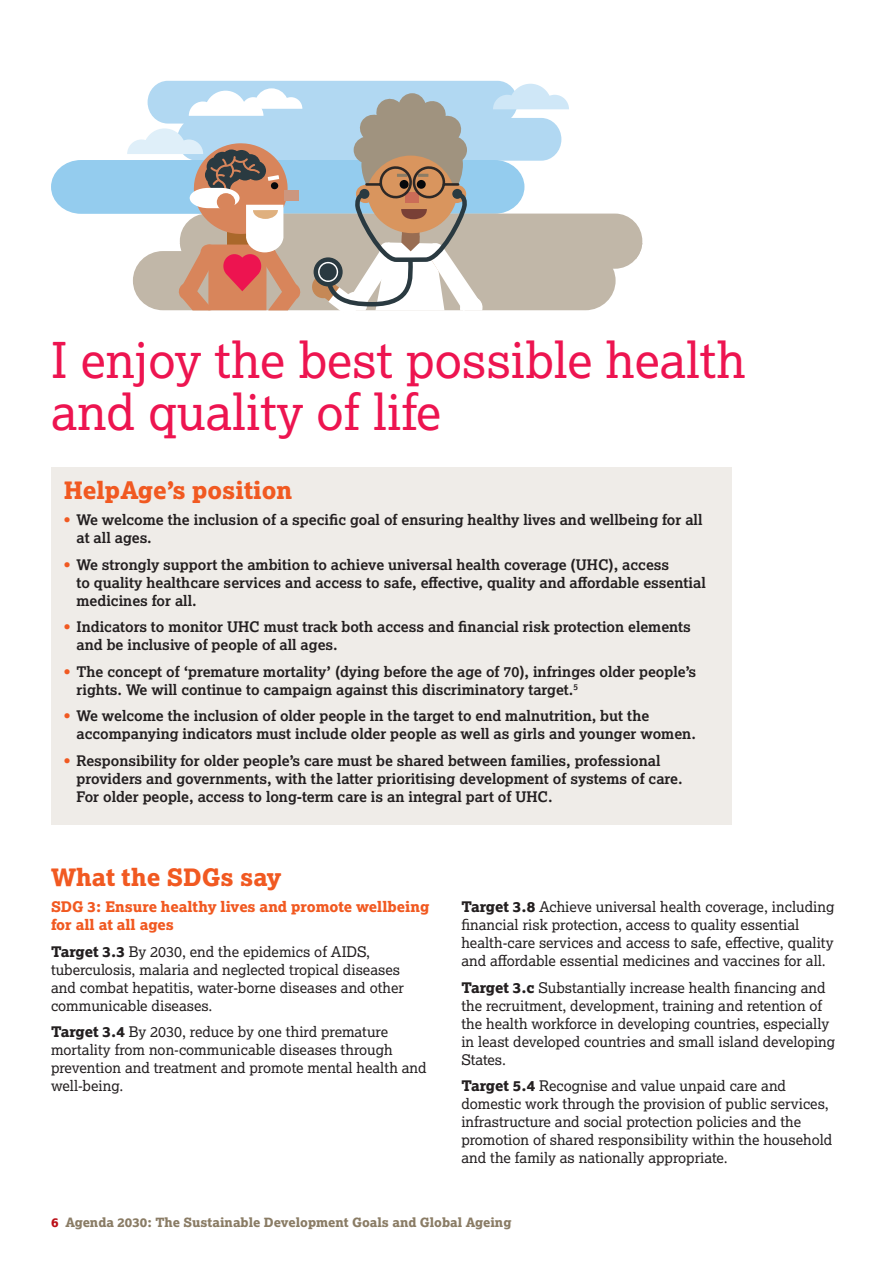
<style>
.page{position:relative;width:893px;height:1263px;background:#fff}
.page>*{position:absolute;margin:0;border:0;box-sizing:border-box;transform-origin:0 0}
.t1{font:49.5px/52.5px "Lexia";color:#ed1450}
.t2{font:24px "Lexia X Bold";color:#f15921}
.t3{font:14.7px/18px "Lexia";color:#231f20}
.t4{font:700 14.7px/18px "Lexia";color:#231f20}
.t5{font:14.7px/18px "Lexia X Bold";color:#f15921}
.t6{font:12.75px "Lexia X Bold";color:#8a7c65}
.s1{color:#f15921}
.s2{font-family:"Lexia X Bold"}
.s3{color:#bb1018}
</style>
<div class="page">
<div style="left:51px;top:468px;width:680px;height:357px;background:#efece8"></div>
<div style="left:180px;top:214px;width:462px;height:55px;background:#c1b7a8;border-radius:27px"></div>
<div style="left:180px;top:243px;width:462px;height:16px;background:#c1b7a8"></div>
<svg style="left:51px;top:81px;width:565px;height:230px"></svg>
<h1 class="t1" style="left:51px;top:332px;width:696px">I enjoy the best possible health and quality of life</h1>
<h2 class="t2" style="left:64px;top:474px;width:230px">HelpAge’s position</h2>
<p class="t4" style="left:77px;top:510px;width:627px;text-indent:-13px"><span class="s1">•</span> We welcome the inclusion of a specific goal of ensuring healthy lives and wellbeing for all at all ages.</p>
<p class="t4" style="left:77px;top:555px;width:631px;text-indent:-13px"><span class="s1">•</span> We strongly support the ambition to achieve universal health coverage (UHC), access<br>to quality healthcare services and access to safe, effective, quality and affordable essential medicines for all.</p>
<p class="t4" style="left:77px;top:617px;width:616px;text-indent:-13px"><span class="s1">•</span> Indicators to monitor UHC must track both access and financial risk protection elements and be inclusive of people of all ages.</p>
<p class="t4" style="left:77px;top:662px;width:621px;text-indent:-13px"><span class="s1">•</span> The concept of ‘premature mortality’ (dying before the age of 70), infringes older people’s rights. We will continue to campaign against this discriminatory target.<sup>5</sup></p>
<p class="t4" style="left:77px;top:706px;width:621px;text-indent:-13px"><span class="s1">•</span> We welcome the inclusion of older people in the target to end malnutrition, but the accompanying indicators must include older people as well as girls and younger women.</p>
<p class="t4" style="left:77px;top:751px;width:608px;text-indent:-13px"><span class="s1">•</span> Responsibility for older people’s care must be shared between families, professional providers and governments, with the latter prioritising development of systems of care.<br>For older people, access to long-term care is an integral part of UHC.</p>
<h2 class="t2" style="left:51px;top:861px;width:232px">What the SDGs say</h2>
<p class="t5" style="left:51px;top:897px;width:380px">SDG 3: Ensure healthy lives and promote wellbeing for all at all ages</p>
<p class="t3" style="left:51px;top:942px;width:355px"><span class="s2">Target 3.3</span> By 2030, end the epidemics of AIDS, tuberculosis, malaria and neglected tropical diseases and combat hepatitis, water-borne diseases and other communicable diseases.</p>
<p class="t3" style="left:51px;top:1022px;width:377px"><span class="s2">Target 3.4</span> By 2030, reduce by one third premature mortality from non-communicable diseases through prevention and treatment and promote mental health and well-being.</p>
<p class="t3" style="left:461px;top:897px;width:375px"><span class="s2">Target 3.8</span> Achieve universal health coverage, including financial risk protection, access to quality essential health-care services and access to safe, effective, quality and affordable essential medicines and vaccines for all.</p>
<p class="t3" style="left:461px;top:978px;width:375px"><span class="s2">Target 3.c</span> Substantially increase health financing and the recruitment, development, training and retention of the health workforce in developing countries, especially in least developed countries and small island developing States.</p>
<p class="t3" style="left:461px;top:1076px;width:372px"><span class="s2">Target 5.4</span> Recognise and value unpaid care and domestic work through the provision of public services, infrastructure and social protection policies and the promotion of shared responsibility within the household and the family as nationally appropriate.</p>
<p class="t6" style="left:51px;top:1214px;width:462px"><span class="s3">6</span> Agenda 2030: The Sustainable Development Goals and Global Ageing</p>
</div>
